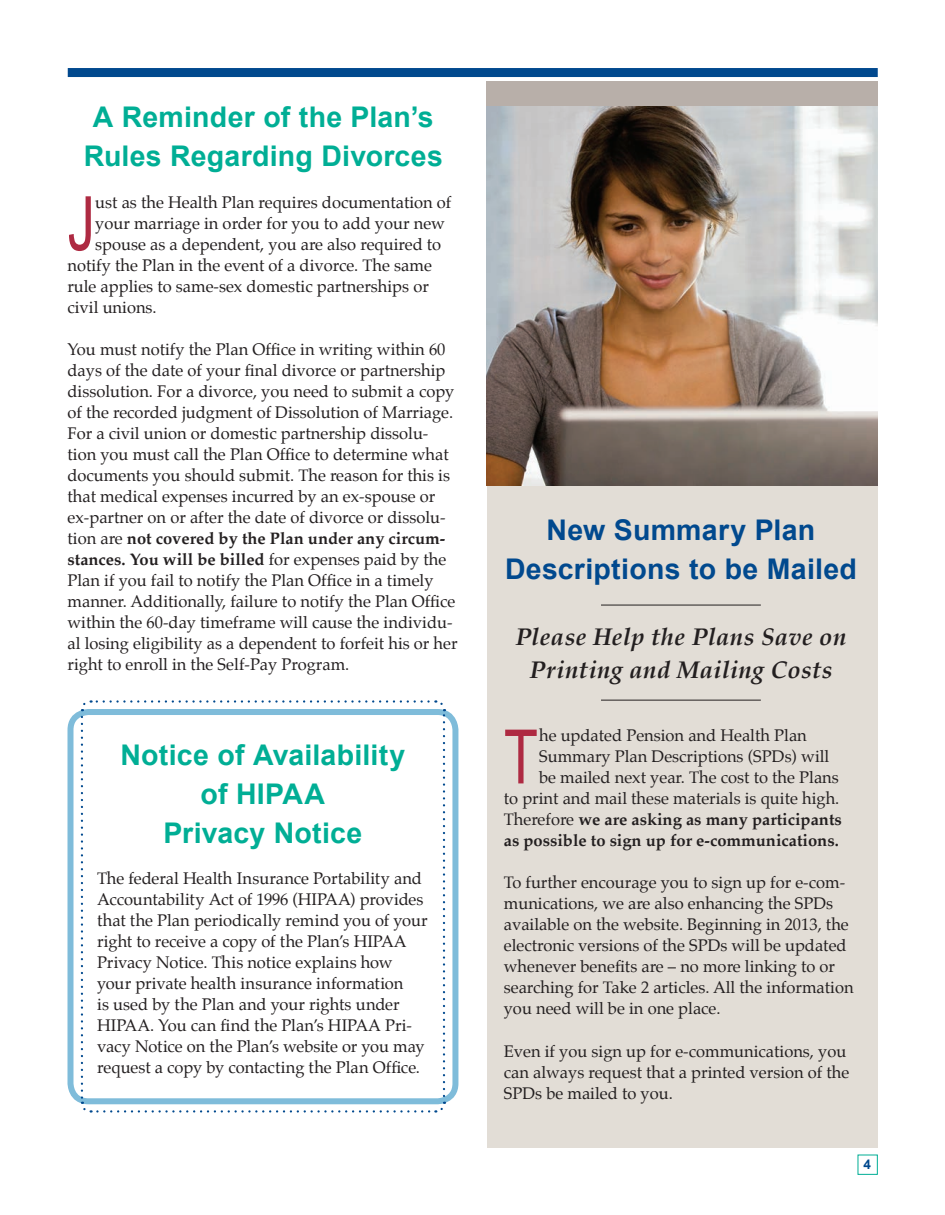
<style>
.page{position:relative;width:945px;height:1215px;background:#fff}
.page>*{position:absolute;margin:0;border:0;box-sizing:border-box;transform-origin:0 0}
.t1{font:75.15px "Arial Narrow";color:#ae2a42;scale:.9 1}
.t2{font:700 28.5px/39px "Arial";letter-spacing:.01em;color:#00ae95;text-align:center}
.t3{font:700 28.5px/39px "Arial";letter-spacing:.01em;color:#01498e;text-align:center}
.t4{font:italic 700 24px/33px "Palatino";letter-spacing:.02em;color:#231f20;text-align:center}
.t5{font:16.5px/21px "Palatino";color:#231f20}
.t6{font:700 16.5px "Palatino";color:#231f20}
.t7{font:700 13.5px "Arial";color:#01498e}
.s1{font-weight:700}
.s2{font-weight:400}
</style>
<div class="page">
<div style="left:68px;top:68px;width:810px;height:9px;background:#01498e"></div>
<div style="left:68px;top:709px;width:390px;height:395px;border:6px solid #7fbcda;border-radius:18px"></div>
<svg style="left:80px;top:700px;width:366px;height:413px"></svg>
<div style="left:487px;top:83px;width:391px;height:1065px;background:#e2ddd6"></div>
<div style="left:858px;top:1155px;width:20px;height:20px;border:1px solid #00ae95"></div>
<div style="left:486px;top:81px;width:392px;height:30px;background:#b8afa9"></div>
<img style="left:486px;top:106px;width:391px;height:379px">
<hr style="left:601px;top:605px;width:160px;height:1px;background:#231f20">
<hr style="left:601px;top:700px;width:160px;height:1px;background:#231f20">
<h2 class="t2" style="left:84px;top:98px;width:361px">A Reminder of the Plan’s<br>Rules Regarding Divorces</h2>
<h1 class="t1" style="left:68px;top:180px;width:32px">J</h1>
<p class="t5" style="left:95px;top:193px;width:358px">ust as the Health Plan requires documentation of</p>
<p class="t5" style="left:95px;top:214px;width:351px">your marriage in order for you to add your new</p>
<p class="t5" style="left:95px;top:235px;width:348px">spouse as a dependent, you are also required to</p>
<p class="t5" style="left:67px;top:256px;width:366px">notify the Plan in the event of a divorce. The same</p>
<p class="t5" style="left:67px;top:277px;width:363px">rule applies to same-sex domestic partnerships or</p>
<p class="t5" style="left:67px;top:298px;width:91px">civil unions.</p>
<p class="t5" style="left:67px;top:340px;width:392px">You must notify the Plan Office in writing within 60 days of the date of your final divorce or partnership dissolution. For a divorce, you need to submit a copy of the recorded judgment of Dissolution of Marriage.<br>For a civil union or domestic partnership dissolu&shy;tion you must call the Plan Office to determine what documents you should submit. The reason for this is that medical expenses incurred by an ex-spouse or ex-partner on or after the date of divorce or dissolu&shy;tion are <span class="s1">not covered by the Plan under any circum&shy;stances. You will be billed</span> for expenses paid by the Plan if you fail to notify the Plan Office in a timely manner. Additionally, failure to notify the Plan Office within the 60-day timeframe will cause the individu&shy;al losing eligibility as a dependent to forfeit his or her right to enroll in the Self-Pay Program.</p>
<h2 class="t2" style="left:121px;top:736px;width:286px">Notice of Availability of HIPAA<br>Privacy Notice</h2>
<p class="t5" style="left:97px;top:869px;width:332px">The federal Health Insurance Portability and Accountability Act of 1996 (HIPAA) provides that the Plan periodically remind you of your right to receive a copy of the Plan’s HIPAA Privacy Notice. This notice explains how your private health insurance information<br>is used by the Plan and your rights under HIPAA. You can find the Plan’s HIPAA Pri&shy;vacy Notice on the Plan’s website or you may request a copy by contacting the Plan Office.</p>
<h2 class="t3" style="left:505px;top:510px;width:353px">New Summary Plan<br>Descriptions to be Mailed</h2>
<h3 class="t4" style="left:515px;top:622px;width:333px">Please Help the Plans Save on<br>Printing and Mailing Costs</h3>
<h1 class="t1" style="left:504px;top:713px;width:39px">T</h1>
<p class="t5" style="left:539px;top:726px;width:269px">he updated Pension and Health Plan</p>
<p class="t5" style="left:539px;top:747px;width:292px">Summary Plan Descriptions (SPDs) will</p>
<p class="t5" style="left:539px;top:768px;width:301px">be mailed next year. The cost to the Plans</p>
<p class="t5" style="left:504px;top:789px;width:337px">to print and mail these materials is quite high.</p>
<p class="t6" style="left:504px;top:812px;width:340px"><span class="s2">Therefore</span> we are asking as many participants</p>
<p class="t6" style="left:504px;top:833px;width:336px">as possible to sign up for e-communications.</p>
<p class="t5" style="left:504px;top:873px;width:351px">To further encourage you to sign up for e-com&shy;munications, we are also enhancing the SPDs available on the website. Beginning in 2013, the electronic versions of the SPDs will be updated whenever benefits are – no more linking to or searching for Take 2 articles. All the information you need will be in one place.</p>
<p class="t5" style="left:504px;top:1042px;width:347px">Even if you sign up for e-communications, you can always request that a printed version of the<br>SPDs be mailed to you.</p>
<p class="t7" style="left:863px;top:1157px;width:9px">4</p>
</div>
